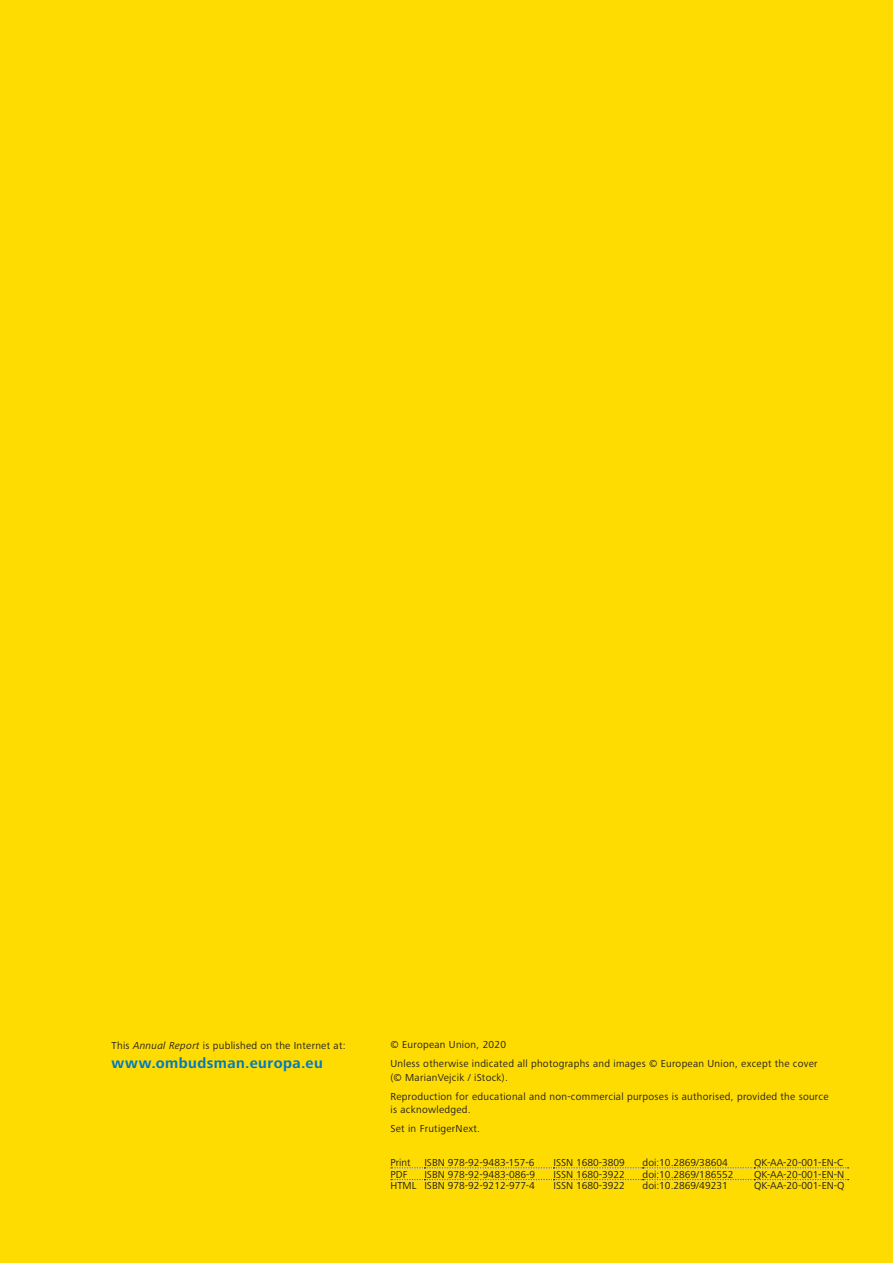
<style>
.page{position:relative;width:893px;height:1263px;background:#ffdc01}
.page>*{position:absolute;margin:0;border:0;box-sizing:border-box;transform-origin:0 0}
.t1{font:700 15px "Frutiger Next LTW1 G";letter-spacing:.03em;color:#0079c2}
.body_txt{font:10.5px/14.2px "Frutiger Next LTW1 G";letter-spacing:.025em;color:#231f20}
.body_txt-2{font:10.5px "Frutiger Next LTW1 G";color:#231f20}
.s1{font-style:italic}
</style>
<div class="page">
<svg style="left:391px;top:1167px;width:458px;height:1px"></svg>
<svg style="left:391px;top:1179px;width:458px;height:1px"></svg>
<p class="body_txt" style="left:112px;top:1038px;width:235px">This <span class="s1">Annual Report</span> is published on the Internet at:</p>
<p class="t1" style="left:112px;top:1054px;width:213px">www.ombudsman.europa.eu</p>
<p class="body_txt" style="left:390px;top:1038px;width:117px">© European Union, 2020</p>
<p class="body_txt" style="left:390px;top:1056px;width:429px">Unless otherwise indicated all photographs and images © European Union, except the cover (© MarianVejcik / iStock).</p>
<p class="body_txt" style="left:390px;top:1089px;width:440px;line-height:13.5px">Reproduction for educational and non-commercial purposes is authorised, provided the source is acknowledged.</p>
<p class="body_txt" style="left:390px;top:1121px;width:91px">Set in FrutigerNext.</p>
<p class="body_txt" style="left:390px;top:1155px;width:22px">Print</p>
<p class="body_txt-2" style="left:424px;top:1156px;width:112px">ISBN 978-92-9483-157-6</p>
<p class="body_txt-2" style="left:553px;top:1156px;width:73px">ISSN 1680-3809</p>
<p class="body_txt-2" style="left:643px;top:1156px;width:87px">doi:10.2869/38604</p>
<p class="body_txt-2" style="left:754px;top:1156px;width:91px">QK-AA-20-001-EN-C</p>
<p class="body_txt" style="left:390px;top:1167px;width:18px">PDF</p>
<p class="body_txt-2" style="left:424px;top:1168px;width:112px">ISBN 978-92-9483-086-9</p>
<p class="body_txt-2" style="left:553px;top:1168px;width:73px">ISSN 1680-3922</p>
<p class="body_txt-2" style="left:643px;top:1168px;width:92px">doi:10.2869/186552</p>
<p class="body_txt-2" style="left:754px;top:1168px;width:92px">QK-AA-20-001-EN-N</p>
<p class="body_txt" style="left:390px;top:1179px;width:27px">HTML</p>
<p class="body_txt-2" style="left:424px;top:1180px;width:112px">ISBN 978-92-9212-977-4</p>
<p class="body_txt-2" style="left:553px;top:1180px;width:73px">ISSN 1680-3922</p>
<p class="body_txt-2" style="left:643px;top:1180px;width:87px">doi:10.2869/49231</p>
<p class="body_txt-2" style="left:754px;top:1180px;width:92px">QK-AA-20-001-EN-Q</p>
</div>
